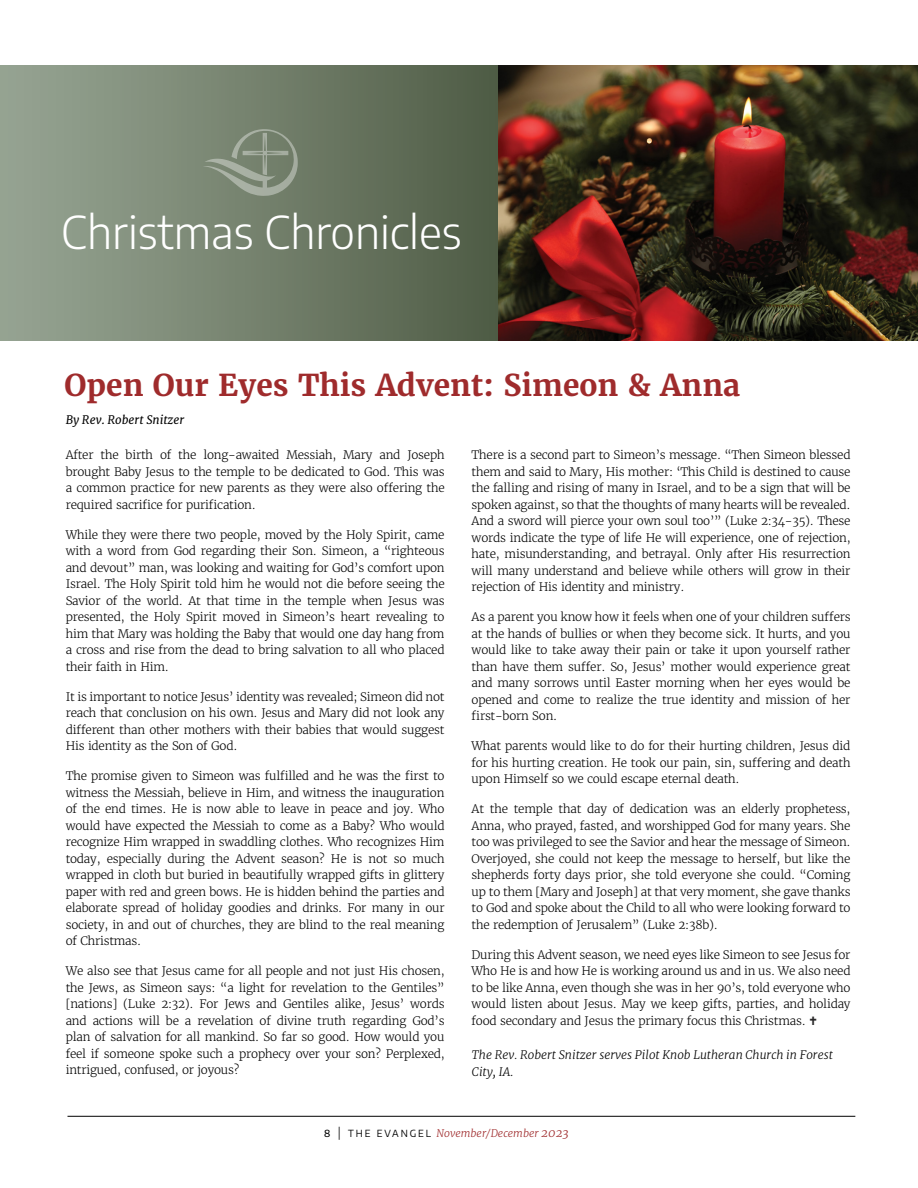
<style>
.page{position:relative;width:918px;height:1188px;background:#fff}
.page>*{position:absolute;margin:0;border:0;box-sizing:border-box;transform-origin:0 0}
.t1{font:300 45px "Encode Sans";color:#fff}
.t2{font:700 30px "Merriweather";color:#9f2b2c}
.t3{font:300 11.7px/16.5px "Merriweather";letter-spacing:-.02em;color:#000;text-align:justify}
.t4{font:italic 300 11.7px/16.5px "Merriweather";color:#000}
.t5{font:italic 11.7px "Merriweather";color:#000}
.t6{font:italic 300 10.5px "Merriweather";color:#9f2b2c}
.s1{color:#fff}
.s2{font-family:"Encode Sans";font-weight:500;font-style:normal;font-size:9.75px;color:#000}
.s3{font-family:"Encode Sans";font-weight:400;font-style:normal;font-size:12.6px;color:#000}
.s4{font-family:"Encode Sans";font-weight:400;font-style:normal;font-size:9.75px;color:#000}
.s5{font-size:12px}
</style>
<div class="page">
<hr style="left:68px;top:1116px;width:787px;height:1px;background:#000">
<div style="left:0;top:66px;width:499px;height:274px;background:linear-gradient(to right,#99a695,#505d46)"></div>
<img style="left:499px;top:66px;width:419px;height:274px">
<svg style="left:203px;top:129px;width:95px;height:67px;background:#828e7c"></svg>
<h1 class="t1" style="left:61px;top:202px;width:402px">Christmas Chronicles</h1>
<h2 class="t2" style="left:65px;top:366px;width:709px">Open Our Eyes This Advent: Simeon &amp; Anna<span class="s1">es</span></h2>
<p class="t5" style="left:66px;top:413px;width:120px">By Rev. Robert Snitzer</p>
<p class="t3" style="left:66px;top:447px;width:380px">After the birth of the long-awaited Messiah, Mary and Joseph brought Baby Jesus to the temple to be dedicated to God. This was a common practice for new parents as they were also offering the required sacrifice for purification.</p>
<p class="t3" style="left:66px;top:526px;width:380px">While they were there two people, moved by the Holy Spirit, came with a word from God regarding their Son. Simeon, a “righteous and devout” man, was looking and waiting for God’s comfort upon Israel. The Holy Spirit told him he would not die before seeing the Savior of the world. At that time in the temple when Jesus was presented, the Holy Spirit moved in Simeon’s heart revealing to him that Mary was holding the Baby that would one day hang from a cross and rise from the dead to bring salvation to all who placed their faith in Him.</p>
<p class="t3" style="left:66px;top:688px;width:380px">It is important to notice Jesus’ identity was revealed; Simeon did not reach that conclusion on his own. Jesus and Mary did not look any different than other mothers with their babies that would suggest His identity as the Son of God.</p>
<p class="t3" style="left:66px;top:768px;width:380px">The promise given to Simeon was fulfilled and he was the first to witness the Messiah, believe in Him, and witness the inauguration of the end times. He is now able to leave in peace and joy. Who would have expected the Messiah to come as a Baby? Who would recognize Him wrapped in swaddling clothes. Who recognizes Him today, especially during the Advent season? He is not so much wrapped in cloth but buried in beautifully wrapped gifts in glittery paper with red and green bows. He is hidden behind the parties and elaborate spread of holiday goodies and drinks. For many in our society, in and out of churches, they are blind to the real meaning of Christmas.</p>
<p class="t3" style="left:66px;top:963px;width:380px">We also see that Jesus came for all people and not just His chosen, the Jews, as Simeon says: “a light for revelation to the Gentiles” [nations] (Luke 2:32). For Jews and Gentiles alike, Jesus’ words and actions will be a revelation of divine truth regarding God’s plan of salvation for all mankind. So far so good. How would you feel if someone spoke such a prophecy over your son? Perplexed, intrigued, confused, or joyous?</p>
<p class="t3" style="left:472px;top:447px;width:380px">There is a second part to Simeon’s message. “Then Simeon blessed them and said to Mary, His mother: ‘This Child is destined to cause the falling and rising of many in Israel, and to be a sign that will be spoken against, so that the thoughts of many hearts will be revealed.<br>And a sword will pierce your own soul too’” (Luke 2:34-35). These words indicate the type of life He will experience, one of rejection, hate, misunderstanding, and betrayal. Only after His resurrection will many understand and believe while others will grow in their rejection of His identity and ministry.</p>
<p class="t3" style="left:472px;top:609px;width:380px">As a parent you know how it feels when one of your children suffers at the hands of bullies or when they become sick. It hurts, and you would like to take away their pain or take it upon yourself rather than have them suffer. So, Jesus’ mother would experience great and many sorrows until Easter morning when her eyes would be opened and come to realize the true identity and mission of her first-born Son.</p>
<p class="t3" style="left:472px;top:738px;width:380px">What parents would like to do for their hurting children, Jesus did for his hurting creation. He took our pain, sin, suffering and death upon Himself so we could escape eternal death.</p>
<p class="t3" style="left:472px;top:801px;width:380px">At the temple that day of dedication was an elderly prophetess, Anna, who prayed, fasted, and worshipped God for many years. She too was privileged to see the Savior and hear the message of Simeon.<br>Overjoyed, she could not keep the message to herself, but like the shepherds forty days prior, she told everyone she could. “Coming up to them [Mary and Joseph] at that very moment, she gave thanks to God and spoke about the Child to all who were looking forward to the redemption of Jerusalem” (Luke 2:38b).</p>
<p class="t3" style="left:472px;top:946px;width:380px">During this Advent season, we need eyes like Simeon to see Jesus for Who He is and how He is working around us and in us. We also need to be like Anna, even though she was in her 90’s, told everyone who would listen about Jesus. May we keep gifts, parties, and holiday food secondary and Jesus the primary focus this Christmas.</p>
<p class="t4" style="left:472px;top:1047px;width:362px">The Rev. Robert Snitzer serves Pilot Knob Lutheran Church in Forest<br>City, IA.</p>
<p class="t6" style="left:324px;top:1127px;width:246px"><span class="s2">8</span> <span class="s3">|</span> <span class="s4">T H E E VA N G E L</span> November/December <span class="s5">2023</span></p>
</div>
